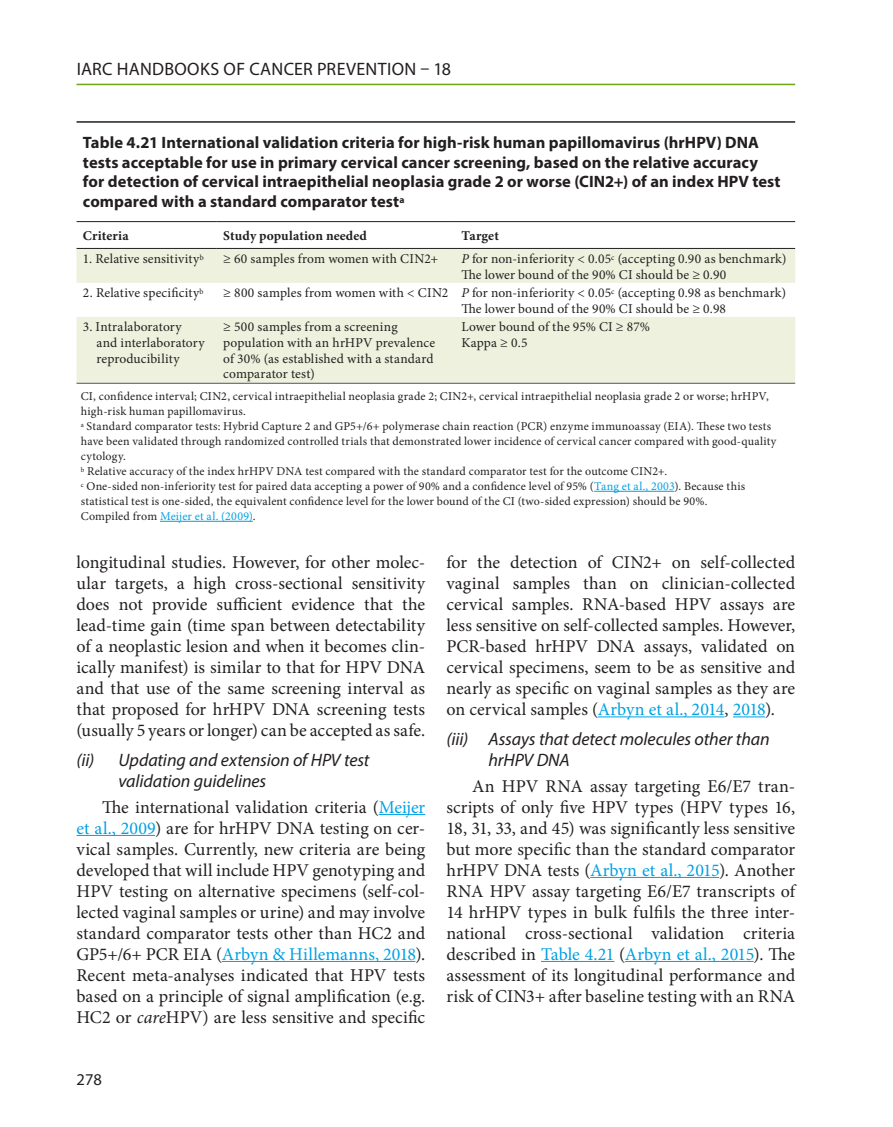
<style>
.page{position:relative;width:893px;height:1127px;background:#fff}
.page>*{position:absolute;margin:0;border:0;box-sizing:border-box;transform-origin:0 0}
.t1{font:18px/21px "Minion Pro";letter-spacing:.005em;color:#231f20;text-align:justify}
.t2{font:italic 18px/21px "Myriad Pro";letter-spacing:-.005em;color:#231f20}
.t3{font:18px "Myriad Pro";letter-spacing:.02em;color:#231f20}
.t4{font:700 16.5px/19.5px "Myriad Pro";letter-spacing:.005em;color:#231f20}
.t5{font:16.5px "Myriad Pro";color:#231f20}
.t6{font:13.5px/15.8px "Minion Pro";letter-spacing:.01em;color:#231f20}
.t7{font:700 13.5px "Minion Pro";letter-spacing:.01em;color:#231f20}
.t8{font:12px/15px "Minion Pro";letter-spacing:.015em;color:#231f20}
.s1{font-style:italic}
.s2{color:#00a1e3}
</style>
<div class="page">
<hr style="left:77px;top:84px;width:718px;height:1px;background:#6ea516">
<hr style="left:379px;top:814px;width:46px;height:1px;background:#00a1e3">
<hr style="left:77px;top:835px;width:78px;height:1px;background:#00a1e3">
<hr style="left:222px;top:961px;width:193px;height:1px;background:#00a1e3">
<hr style="left:598px;top:716px;width:127px;height:1px;background:#00a1e3">
<hr style="left:733px;top:716px;width:32px;height:1px;background:#00a1e3">
<hr style="left:590px;top:877px;width:129px;height:1px;background:#00a1e3">
<hr style="left:541px;top:961px;width:73px;height:1px;background:#00a1e3">
<hr style="left:625px;top:961px;width:129px;height:1px;background:#00a1e3">
<hr style="left:77px;top:121px;width:718px;height:2px;background:#231f20">
<hr style="left:77px;top:383px;width:718px;height:1px;background:#231f20">
<hr style="left:594px;top:491px;width:80px;height:1px;background:#00a1e3">
<hr style="left:160px;top:521px;width:93px;height:1px;background:#00a1e3">
<div style="left:77px;top:249px;width:718px;height:133px;background:#edf1dd"></div>
<svg style="left:77px;top:283px;width:718px;height:34px"></svg>
<hr style="left:77px;top:221px;width:140px;height:1px;background:#231f20">
<hr style="left:217px;top:221px;width:238px;height:1px;background:#231f20">
<hr style="left:455px;top:221px;width:340px;height:1px;background:#231f20">
<hr style="left:77px;top:248px;width:140px;height:1px;background:#231f20">
<hr style="left:217px;top:248px;width:238px;height:1px;background:#231f20">
<hr style="left:455px;top:248px;width:340px;height:1px;background:#231f20">
<p class="t3" style="left:77px;top:58px;width:376px">IARC HANDBOOKS OF CANCER PREVENTION – 18</p>
<p class="t4" style="left:83px;top:132px;width:699px">Table 4.21 International validation criteria for high-risk human papillomavirus (hrHPV) DNA tests acceptable for use in primary cervical cancer screening, based on the relative accuracy for detection of cervical intraepithelial neoplasia grade 2 or worse (CIN2+) of an index HPV test compared with a standard comparator test<sup>a</sup></p>
<p class="t7" style="left:83px;top:226px;width:47px">Criteria</p>
<p class="t7" style="left:223px;top:226px;width:145px">Study population needed</p>
<p class="t7" style="left:461px;top:226px;width:39px">Target</p>
<p class="t6" style="left:83px;top:251px;width:122px">1. Relative sensitivity<sup>b</sup></p>
<p class="t6" style="left:223px;top:251px;width:217px">≥ 60 samples from women with CIN2+</p>
<p class="t6" style="left:461px;top:251px;width:326px"><span class="s1">P</span> for non-inferiority &lt; 0.05<sup>c</sup> (accepting 0.90 as benchmark)<br>The lower bound of the 90% CI should be ≥ 0.90</p>
<p class="t6" style="left:83px;top:285px;width:122px">2. Relative specificity<sup>b</sup></p>
<p class="t6" style="left:461px;top:285px;width:326px;text-indent:-238px">≥ 800 samples from women with &lt; CIN2 <span class="s1">P</span> for non-inferiority &lt; 0.05<sup>c</sup> (accepting 0.98 as benchmark)<br>The lower bound of the 90% CI should be ≥ 0.98</p>
<p class="t6" style="left:96px;top:319px;width:110px;text-indent:-13px">3. Intralaboratory and interlaboratory reproducibility</p>
<p class="t6" style="left:223px;top:319px;width:213px">≥ 500 samples from a screening population with an hrHPV prevalence of 30% (as established with a standard comparator test)</p>
<p class="t6" style="left:461px;top:319px;width:190px">Lower bound of the 95% CI ≥ 87%<br>Kappa ≥ 0.5</p>
<p class="t8" style="left:81px;top:389px;width:697px">CI, confidence interval; CIN2, cervical intraepithelial neoplasia grade 2; CIN2+, cervical intraepithelial neoplasia grade 2 or worse; hrHPV, high-risk human papillomavirus.<br><sup>a</sup> Standard comparator tests: Hybrid Capture 2 and GP5+/6+ polymerase chain reaction (PCR) enzyme immunoassay (EIA). These two tests have been validated through randomized controlled trials that demonstrated lower incidence of cervical cancer compared with good-quality cytology.<br><sup>b</sup> Relative accuracy of the index hrHPV DNA test compared with the standard comparator test for the outcome CIN2+.<br><sup>c</sup> One-sided non-inferiority test for paired data accepting a power of 90% and a confidence level of 95% (<span class="s2">Tang et al., 2003</span>). Because this statistical test is one-sided, the equivalent confidence level for the lower bound of the CI (two-sided expression) should be 90%.<br>Compiled from <span class="s2">Meijer et al. (2009)</span>.</p>
<p class="t1" style="left:77px;top:552px;width:350px">longitudinal studies. However, for other molec&shy;ular targets, a high cross-sectional sensitivity does not provide sufficient evidence that the lead-time gain (time span between detectability of a neoplastic lesion and when it becomes clin&shy;ically manifest) is similar to that for HPV DNA and that use of the same screening interval as that proposed for hrHPV DNA screening tests (usually 5 years or longer) can be accepted as safe.</p>
<p class="t2" style="left:119px;top:749px;width:253px;text-indent:-42px">(ii) Updating and extension of HPV test validation guidelines</p>
<p class="t1" style="left:77px;top:796px;width:350px;text-indent:26px">The international validation criteria (<span class="s2">Meijer et al., 2009</span>) are for hrHPV DNA testing on cer&shy;vical samples. Currently, new criteria are being developed that will include HPV genotyping and HPV testing on alternative specimens (self-col&shy;lected vaginal samples or urine) and may involve standard comparator tests other than HC2 and GP5+/6+ PCR EIA (<span class="s2">Arbyn &amp; Hillemanns, 2018</span>).<br>Recent meta-analyses indicated that HPV tests based on a principle of signal amplification (e.g.<br>HC2 or <span class="s1">care</span>HPV) are less sensitive and specific</p>
<p class="t5" style="left:77px;top:1069px;width:27px">278</p>
<p class="t1" style="left:446px;top:552px;width:350px">for the detection of CIN2+ on self-collected vaginal samples than on clinician-collected cervical samples. RNA-based HPV assays are less sensitive on self-collected samples. However, PCR-based hrHPV DNA assays, validated on cervical specimens, seem to be as sensitive and nearly as specific on vaginal samples as they are on cervical samples (<span class="s2">Arbyn et al., 2014</span>, <span class="s2">2018</span>).</p>
<p class="t2" style="left:488px;top:728px;width:283px;text-indent:-42px">(iii) Assays that detect molecules other than hrHPV DNA</p>
<p class="t1" style="left:446px;top:775px;width:350px;text-indent:26px">An HPV RNA assay targeting E6/E7 tran&shy;scripts of only five HPV types (HPV types 16, 18, 31, 33, and 45) was significantly less sensitive but more specific than the standard comparator hrHPV DNA tests (<span class="s2">Arbyn et al., 2015</span>). Another RNA HPV assay targeting E6/E7 transcripts of 14 hrHPV types in bulk fulfils the three inter&shy;national cross-sectional validation criteria described in <span class="s2">Table 4.21</span> (<span class="s2">Arbyn et al., 2015</span>). The assessment of its longitudinal performance and risk of CIN3+ after baseline testing with an RNA</p>
</div>
